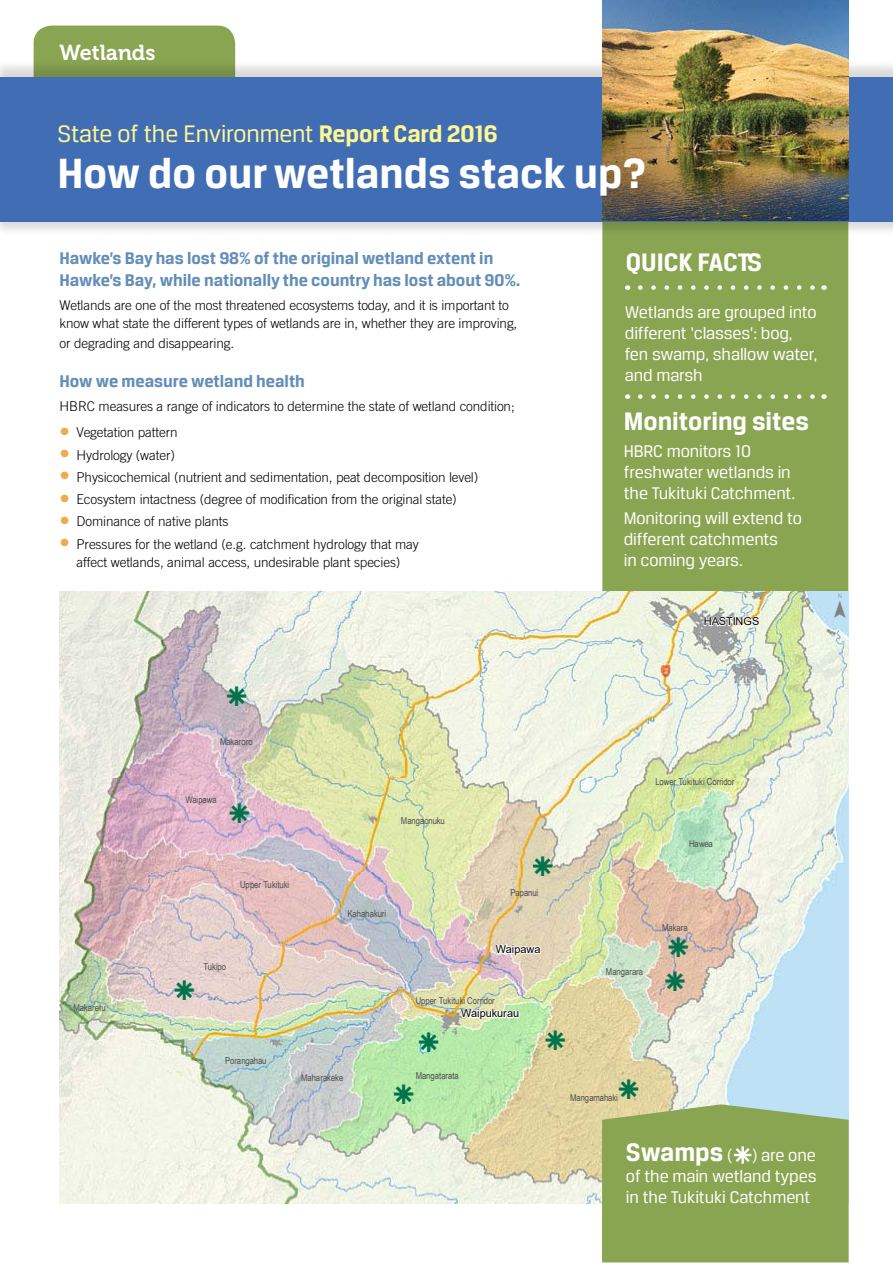
<style>
.page{position:relative;width:893px;height:1263px;background:#fff}
.page>*{position:absolute;margin:0;border:0;box-sizing:border-box;transform-origin:0 0}
.t1{font:700 45px "Breuer Text";color:#fff}
.t2{font:35.25px "ESRI North";color:#828282}
.t3{font:28.35px "ESRI Default Marker";color:#00734c}
.t4{font:700 27px "Breuer Text";color:#fff}
.t5{font:25.5px "Breuer Text";letter-spacing:-.01em;color:#fff793}
.t6{font:21.6px "Museo 700";color:#fff}
.t7{font:18px/21px "Breuer Text";letter-spacing:-.01em;color:#fff}
.t8{font:700 18px/21.6px "Breuer Text";color:#638eb8}
.t9{font:300 13.5px/18px "Trade Gothic LT Maori";letter-spacing:-.01em;color:#000}
.t10{font:10.95px "Arial";letter-spacing:-.005em;color:#000}
.t11{font:9.45px "Arial Narrow";letter-spacing:-.015em;color:#4e4e4e}
.s1{font-weight:700}
.s2{font-size:21px;color:#f0aa49}
.s3{font-weight:700;font-size:27px}
</style>
<div class="page">
<div style="left:602px;top:237px;width:246px;height:354px;background:#89a552"></div>
<hr style="left:892px;top:973px;width:1px;height:290px;background:#c0ca9f">
<div style="left:34px;top:26px;width:201px;height:33px;background:#89a552"></div>
<div style="left:0;top:59px;width:893px;height:90px;background:#000;opacity:.15"></div>
<div style="left:0;top:158px;width:893px;height:79px;background:#000;opacity:.15"></div>
<div style="left:0;top:77px;width:893px;height:144px;background:#416db5"></div>
<img style="left:602px;top:0;width:246px;height:221px">
<svg style="left:640px;top:285px;width:177px;height:5px"></svg>
<svg style="left:640px;top:394px;width:177px;height:5px"></svg>
<img style="left:60px;top:591px;width:788px;height:612px">
<svg style="left:494px;top:939px;width:49px;height:25px"></svg>
<svg style="left:703px;top:611px;width:58px;height:18px"></svg>
<svg style="left:459px;top:1004px;width:61px;height:25px"></svg>
<div style="left:602px;top:1104px;width:247px;height:158px;background:#89a552"></div>
<h3 class="t6" style="left:60px;top:40px;width:97px">Wetlands</h3>
<h3 class="t5" style="left:58px;top:120px;width:442px">State of the Environment <span class="s1">Report Card 2016</span></h3>
<h1 class="t1" style="left:57px;top:149px;width:590px">How do our wetlands stack up?</h1>
<h3 class="t8" style="left:60px;top:248px;width:462px">Hawke’s Bay has lost 98% of the original wetland extent in<br>Hawke’s Bay, while nationally the country has lost about 90%.</h3>
<p class="t9" style="left:60px;top:296px;width:459px">Wetlands are one of the most threatened ecosystems today, and it is important to know what state the different types of wetlands are in, whether they are improving,</p>
<p class="t9" style="left:60px;top:334px;width:176px">or degrading and disappearing.</p>
<h3 class="t8" style="left:60px;top:370px;width:247px">How we measure wetland health</h3>
<p class="t9" style="left:60px;top:397px;width:457px">HBRC measures a range of indicators to determine the state of wetland condition;</p>
<p class="t9" style="left:60px;top:423px;width:120px"><span class="s2">•</span> Vegetation pattern</p>
<p class="t9" style="left:60px;top:446px;width:117px"><span class="s2">•</span> Hydrology (water)</p>
<p class="t9" style="left:60px;top:468px;width:420px"><span class="s2">•</span> Physicochemical (nutrient and sedimentation, peat decomposition level)</p>
<p class="t9" style="left:60px;top:490px;width:399px"><span class="s2">•</span> Ecosystem intactness (degree of modification from the original state)</p>
<p class="t9" style="left:60px;top:512px;width:170px"><span class="s2">•</span> Dominance of native plants</p>
<p class="t9" style="left:60px;top:535px;width:361px;text-align:center"><span class="s2">•</span> Pressures for the wetland (e.g. catchment hydrology that may affect wetlands, animal access, undesirable plant species)</p>
<h3 class="t4" style="left:626px;top:248px;width:138px">QUICK FACTS</h3>
<h3 class="t7" style="left:625px;top:301px;width:194px">Wetlands are grouped into different ‘classes’: bog, fen swamp, shallow water, and marsh</h3>
<h3 class="t4" style="left:624px;top:407px;width:187px">Monitoring sites</h3>
<h3 class="t7" style="left:624px;top:440px;width:173px">HBRC monitors 10 freshwater wetlands in the Tukituki Catchment.</h3>
<h3 class="t7" style="left:624px;top:508px;width:180px">Monitoring will extend to different catchments<br>in coming years.</h3>
<p class="t10" style="left:704px;top:614px;width:57px">HASTINGS</p>
<h2 class="t2" style="left:834px;top:585px;width:13px">¯</h2>
<p class="t11" style="left:73px;top:1000px;width:34px">Makaretu</p>
<h3 class="t3" style="left:227px;top:680px;width:21px">k</h3>
<p class="t11" style="left:220px;top:735px;width:34px">Makaroro</p>
<p class="t11" style="left:186px;top:793px;width:33px">Waipawa</p>
<h3 class="t3" style="left:229px;top:797px;width:21px">k</h3>
<p class="t11" style="left:240px;top:877px;width:51px">Upper Tukituki</p>
<p class="t11" style="left:401px;top:814px;width:46px">Mangaonuku</p>
<p class="t11" style="left:347px;top:907px;width:40px">Kahahakuri</p>
<h3 class="t3" style="left:533px;top:849px;width:21px">k</h3>
<p class="t11" style="left:510px;top:885px;width:29px">Papanui</p>
<p class="t10" style="left:496px;top:942px;width:46px">Waipawa</p>
<p class="t11" style="left:655px;top:775px;width:81px">Lower Tukituki Corridor</p>
<p class="t11" style="left:689px;top:837px;width:25px">Hawea</p>
<p class="t11" style="left:662px;top:921px;width:27px">Makara</p>
<h3 class="t3" style="left:668px;top:930px;width:21px">k</h3>
<p class="t11" style="left:204px;top:960px;width:24px">Tukipo</p>
<p class="t11" style="left:606px;top:965px;width:39px">Mangarara</p>
<h3 class="t3" style="left:175px;top:973px;width:21px">k</h3>
<h3 class="t3" style="left:665px;top:964px;width:21px">k</h3>
<p class="t11" style="left:416px;top:993px;width:81px">Upper Tukituki Corridor</p>
<p class="t10" style="left:461px;top:1006px;width:59px">Waipukurau</p>
<p class="t11" style="left:225px;top:1053px;width:43px">Porangahau</p>
<p class="t11" style="left:301px;top:1071px;width:44px">Maharakeke</p>
<h3 class="t3" style="left:419px;top:1025px;width:21px">k</h3>
<h3 class="t3" style="left:545px;top:1023px;width:21px">k</h3>
<p class="t11" style="left:416px;top:1068px;width:45px">Mangatarata</p>
<h3 class="t3" style="left:394px;top:1078px;width:21px">k</h3>
<h3 class="t3" style="left:619px;top:1072px;width:21px">k</h3>
<p class="t11" style="left:570px;top:1091px;width:49px">Mangamahaki</p>
<h3 class="t7" style="left:626px;top:1144px;width:192px;text-align:justify"><span class="s3">Swamps</span> ( ) are one of the main wetland types in the Tukituki Catchment</h3>
</div>
